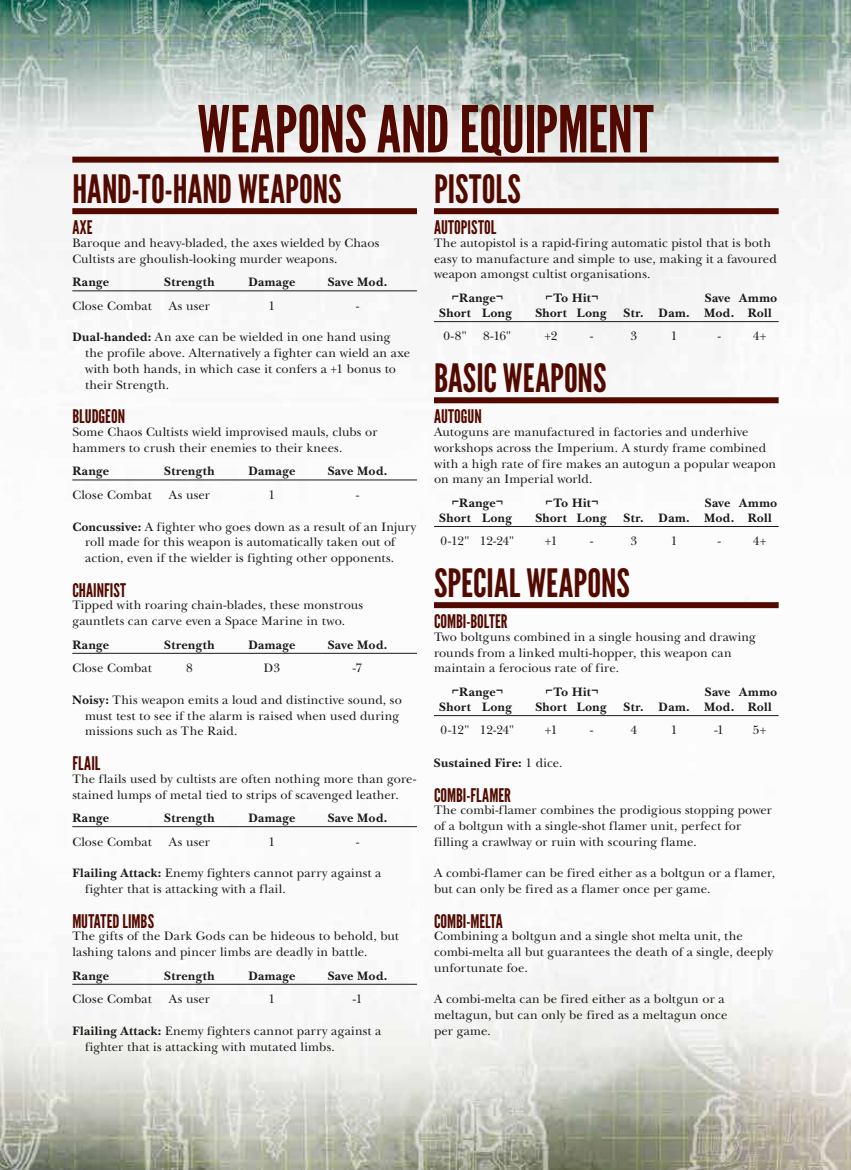
<style>
.page{position:relative;width:851px;height:1170px;background:#fff}
.page>*{position:absolute;margin:0;border:0;box-sizing:border-box;transform-origin:0 0}
.t1{font:64.5px "League Gothic";letter-spacing:-.005em;color:#520a00}
.t2{font:39px "League Gothic";letter-spacing:.005em;color:#520a00}
.t3{font:18.75px "League Gothic";color:#520a00}
.t4{font:12.75px/15.8px "New Baskerville Std";letter-spacing:.01em;color:#1a1a18}
.t5{font:700 12.75px "New Baskerville Std";letter-spacing:.025em;color:#1a1a18}
.s1{font-weight:700}
.s2{font-family:"Arial";font-weight:400}
.s3{font-weight:400}
</style>
<div class="page">
<img style="left:0;top:0;width:850px;height:1169px">
<div style="left:72px;top:208px;width:345px;height:6px;background:#520a00"></div>
<hr style="left:72px;top:290px;width:345px;height:1px;background:#1a1a18">
<hr style="left:72px;top:479px;width:345px;height:1px;background:#1a1a18">
<hr style="left:72px;top:653px;width:345px;height:1px;background:#1a1a18">
<hr style="left:72px;top:826px;width:345px;height:1px;background:#1a1a18">
<hr style="left:72px;top:983px;width:345px;height:1px;background:#1a1a18">
<div style="left:434px;top:208px;width:344px;height:6px;background:#520a00"></div>
<hr style="left:434px;top:321px;width:344px;height:1px;background:#1a1a18">
<div style="left:434px;top:397px;width:344px;height:6px;background:#520a00"></div>
<hr style="left:434px;top:526px;width:344px;height:1px;background:#1a1a18">
<div style="left:434px;top:602px;width:344px;height:6px;background:#520a00"></div>
<hr style="left:434px;top:715px;width:344px;height:1px;background:#1a1a18">
<div style="left:72px;top:157px;width:706px;height:6px;background:#520a00"></div>
<h1 class="t1" style="left:197px;top:91px;width:457px">WEAPONS AND EQUIPMENT</h1>
<h2 class="t2" style="left:72px;top:165px;width:271px">HAND-TO-HAND WEAPONS</h2>
<h3 class="t3" style="left:72px;top:216px;width:22px">AXE</h3>
<p class="t4" style="left:72px;top:235px;width:308px">Baroque and heavy-bladed, the axes wielded by Chaos<br>Cultists are ghoulish-looking murder weapons.</p>
<p class="t5" style="left:72px;top:274px;width:38px">Range</p>
<p class="t5" style="left:164px;top:274px;width:52px">Strength</p>
<p class="t5" style="left:248px;top:274px;width:49px">Damage</p>
<p class="t5" style="left:327px;top:274px;width:61px">Save Mod.</p>
<p class="t4" style="left:72px;top:298px;width:81px">Close Combat</p>
<p class="t4" style="left:169px;top:298px;width:43px">As user</p>
<p class="t4" style="left:268px;top:298px;width:8px">1</p>
<p class="t4" style="left:356px;top:298px;width:5px">-</p>
<p class="t4" style="left:85px;top:329px;width:326px;text-indent:-13px"><span class="s1">Dual-handed:</span> An axe can be wielded in one hand using the profile above. Alternatively a fighter can wield an axe with both hands, in which case it confers a +1 bonus to their Strength.</p>
<h3 class="t3" style="left:72px;top:405px;width:54px">BLUDGEON</h3>
<p class="t4" style="left:72px;top:424px;width:306px">Some Chaos Cultists wield improvised mauls, clubs or hammers to crush their enemies to their knees.</p>
<p class="t5" style="left:72px;top:463px;width:38px">Range</p>
<p class="t5" style="left:164px;top:463px;width:52px">Strength</p>
<p class="t5" style="left:248px;top:463px;width:49px">Damage</p>
<p class="t5" style="left:327px;top:463px;width:61px">Save Mod.</p>
<p class="t4" style="left:72px;top:487px;width:81px">Close Combat</p>
<p class="t4" style="left:169px;top:487px;width:43px">As user</p>
<p class="t4" style="left:268px;top:487px;width:8px">1</p>
<p class="t4" style="left:356px;top:487px;width:5px">-</p>
<p class="t4" style="left:85px;top:518px;width:332px;text-indent:-13px"><span class="s1">Concussive:</span> A fighter who goes down as a result of an Injury roll made for this weapon is automatically taken out of action, even if the wielder is fighting other opponents.</p>
<h3 class="t3" style="left:72px;top:578px;width:55px">CHAINFIST</h3>
<p class="t4" style="left:72px;top:597px;width:292px">Tipped with roaring chain-blades, these monstrous gauntlets can carve even a Space Marine in two.</p>
<p class="t5" style="left:72px;top:637px;width:38px">Range</p>
<p class="t5" style="left:164px;top:637px;width:52px">Strength</p>
<p class="t5" style="left:248px;top:637px;width:49px">Damage</p>
<p class="t5" style="left:327px;top:637px;width:61px">Save Mod.</p>
<p class="t4" style="left:72px;top:660px;width:81px">Close Combat</p>
<p class="t4" style="left:186px;top:660px;width:8px">8</p>
<p class="t4" style="left:264px;top:660px;width:18px">D3</p>
<p class="t4" style="left:353px;top:660px;width:11px">-7</p>
<p class="t4" style="left:85px;top:692px;width:318px;text-indent:-13px"><span class="s1">Noisy:</span> This weapon emits a loud and distinctive sound, so must test to see if the alarm is raised when used during missions such as The Raid.</p>
<h3 class="t3" style="left:72px;top:752px;width:29px">FLAIL</h3>
<p class="t4" style="left:72px;top:770px;width:345px">The flails used by cultists are often nothing more than gore&shy;stained lumps of metal tied to strips of scavenged leather.</p>
<p class="t5" style="left:72px;top:810px;width:38px">Range</p>
<p class="t5" style="left:164px;top:810px;width:52px">Strength</p>
<p class="t5" style="left:248px;top:810px;width:49px">Damage</p>
<p class="t5" style="left:327px;top:810px;width:61px">Save Mod.</p>
<p class="t4" style="left:72px;top:833px;width:81px">Close Combat</p>
<p class="t4" style="left:169px;top:833px;width:43px">As user</p>
<p class="t4" style="left:268px;top:833px;width:8px">1</p>
<p class="t4" style="left:356px;top:833px;width:5px">-</p>
<p class="t4" style="left:85px;top:865px;width:298px;text-indent:-13px"><span class="s1">Flailing Attack:</span> Enemy fighters cannot parry against a fighter that is attacking with a flail.</p>
<h3 class="t3" style="left:72px;top:909px;width:83px">MUTATED LIMBS</h3>
<p class="t4" style="left:72px;top:928px;width:328px">The gifts of the Dark Gods can be hideous to behold, but lashing talons and pincer limbs are deadly in battle.</p>
<p class="t5" style="left:72px;top:967px;width:38px">Range</p>
<p class="t5" style="left:164px;top:967px;width:52px">Strength</p>
<p class="t5" style="left:248px;top:967px;width:49px">Damage</p>
<p class="t5" style="left:327px;top:967px;width:61px">Save Mod.</p>
<p class="t4" style="left:72px;top:991px;width:81px">Close Combat</p>
<p class="t4" style="left:169px;top:991px;width:43px">As user</p>
<p class="t4" style="left:268px;top:991px;width:8px">1</p>
<p class="t4" style="left:353px;top:991px;width:11px">-1</p>
<p class="t4" style="left:85px;top:1022px;width:298px;text-indent:-13px"><span class="s1">Flailing Attack:</span> Enemy fighters cannot parry against a fighter that is attacking with mutated limbs.</p>
<h2 class="t2" style="left:434px;top:165px;width:88px">PISTOLS</h2>
<h3 class="t3" style="left:434px;top:216px;width:64px">AUTOPISTOL</h3>
<p class="t4" style="left:434px;top:235px;width:344px">The autopistol is a rapid-firing automatic pistol that is both easy to manufacture and simple to use, making it a favoured weapon amongst cultist organisations.</p>
<p class="t5" style="left:452px;top:290px;width:53px"><span class="s2">⌐</span>Range<span class="s2">¬</span></p>
<p class="t5" style="left:545px;top:290px;width:54px"><span class="s2">⌐</span>To Hit<span class="s2">¬</span></p>
<p class="t5" style="left:704px;top:290px;width:74px">Save Ammo</p>
<p class="t5" style="left:439px;top:305px;width:74px">Short Long</p>
<p class="t5" style="left:535px;top:305px;width:73px">Short Long</p>
<p class="t5" style="left:623px;top:305px;width:150px">Str. Dam. Mod. Roll</p>
<p class="t4" style="left:443px;top:328px;width:25px">0-8"</p>
<p class="t4" style="left:483px;top:328px;width:30px">8-16"</p>
<p class="t4" style="left:544px;top:328px;width:14px">+2</p>
<p class="t4" style="left:590px;top:328px;width:5px">-</p>
<p class="t4" style="left:630px;top:328px;width:8px">3</p>
<p class="t4" style="left:670px;top:328px;width:8px">1</p>
<p class="t4" style="left:717px;top:328px;width:5px">-</p>
<p class="t4" style="left:752px;top:328px;width:15px">4+</p>
<h2 class="t2" style="left:434px;top:354px;width:174px">BASIC WEAPONS</h2>
<h3 class="t3" style="left:434px;top:405px;width:49px">AUTOGUN</h3>
<p class="t4" style="left:434px;top:424px;width:343px">Autoguns are manufactured in factories and underhive workshops across the Imperium. A sturdy frame combined with a high rate of fire makes an autogun a popular weapon on many an Imperial world.</p>
<p class="t5" style="left:452px;top:495px;width:53px"><span class="s2">⌐</span>Range<span class="s2">¬</span></p>
<p class="t5" style="left:545px;top:495px;width:54px"><span class="s2">⌐</span>To Hit<span class="s2">¬</span></p>
<p class="t5" style="left:704px;top:495px;width:74px">Save Ammo</p>
<p class="t5" style="left:439px;top:510px;width:74px">Short Long</p>
<p class="t5" style="left:535px;top:510px;width:73px">Short Long</p>
<p class="t5" style="left:623px;top:510px;width:150px">Str. Dam. Mod. Roll</p>
<p class="t4" style="left:440px;top:533px;width:75px">0-12" 12-24"</p>
<p class="t4" style="left:544px;top:533px;width:14px">+1</p>
<p class="t4" style="left:590px;top:533px;width:5px">-</p>
<p class="t4" style="left:630px;top:533px;width:8px">3</p>
<p class="t4" style="left:670px;top:533px;width:8px">1</p>
<p class="t4" style="left:717px;top:533px;width:5px">-</p>
<p class="t4" style="left:752px;top:533px;width:15px">4+</p>
<h2 class="t2" style="left:434px;top:559px;width:197px">SPECIAL WEAPONS</h2>
<h3 class="t3" style="left:434px;top:610px;width:75px">COMBI-BOLTER</h3>
<p class="t4" style="left:434px;top:629px;width:323px">Two boltguns combined in a single housing and drawing rounds from a linked multi-hopper, this weapon can maintain a ferocious rate of fire.</p>
<p class="t5" style="left:452px;top:684px;width:53px"><span class="s2">⌐</span>Range<span class="s2">¬</span></p>
<p class="t5" style="left:545px;top:684px;width:54px"><span class="s2">⌐</span>To Hit<span class="s2">¬</span></p>
<p class="t5" style="left:704px;top:684px;width:74px">Save Ammo</p>
<p class="t5" style="left:439px;top:699px;width:74px">Short Long</p>
<p class="t5" style="left:535px;top:699px;width:73px">Short Long</p>
<p class="t5" style="left:623px;top:699px;width:150px">Str. Dam. Mod. Roll</p>
<p class="t4" style="left:440px;top:722px;width:75px">0-12" 12-24"</p>
<p class="t4" style="left:544px;top:722px;width:14px">+1</p>
<p class="t4" style="left:590px;top:722px;width:5px">-</p>
<p class="t4" style="left:630px;top:722px;width:8px">4</p>
<p class="t4" style="left:670px;top:722px;width:8px">1</p>
<p class="t4" style="left:714px;top:722px;width:11px">-1</p>
<p class="t4" style="left:752px;top:722px;width:15px">5+</p>
<p class="t5" style="left:434px;top:755px;width:130px">Sustained Fire: <span class="s3">1 dice.</span></p>
<h3 class="t3" style="left:434px;top:783px;width:78px">COMBI-FLAMER</h3>
<p class="t4" style="left:434px;top:802px;width:339px">The combi-flamer combines the prodigious stopping power of a boltgun with a single-shot flamer unit, perfect for filling a crawlway or ruin with scouring flame.</p>
<p class="t4" style="left:434px;top:865px;width:342px">A combi-flamer can be fired either as a boltgun or a flamer, but can only be fired as a flamer once per game.</p>
<h3 class="t3" style="left:434px;top:909px;width:70px">COMBI-MELTA</h3>
<p class="t4" style="left:434px;top:928px;width:340px">Combining a boltgun and a single shot melta unit, the combi-melta all but guarantees the death of a single, deeply unfortunate foe.</p>
<p class="t4" style="left:434px;top:991px;width:295px">A combi-melta can be fired either as a boltgun or a meltagun, but can only be fired as a meltagun once per game.</p>
</div>
